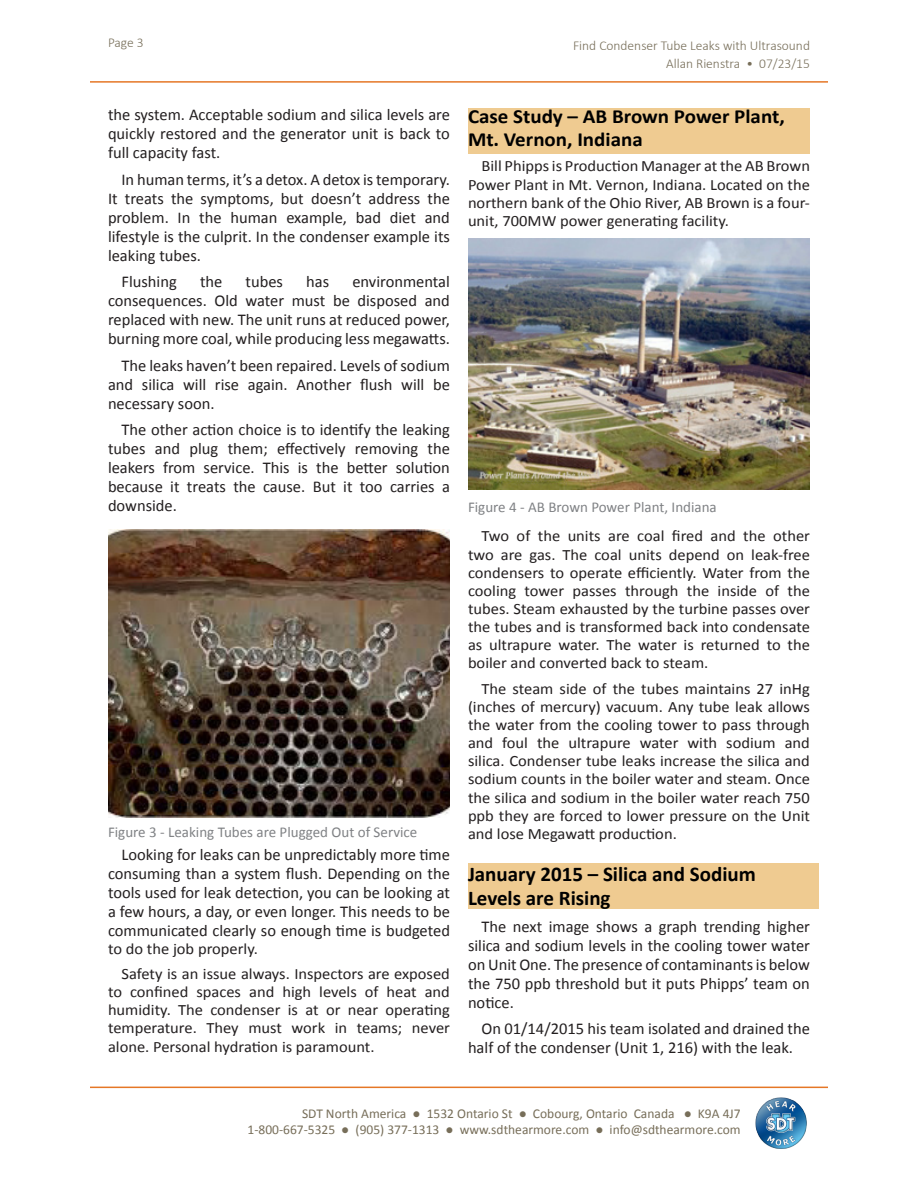
<style>
.page{position:relative;width:918px;height:1188px;background:#fff}
.page>*{position:absolute;margin:0;border:0;box-sizing:border-box;transform-origin:0 0}
.Heading_2{font:700 21px/24.2px "Calibri";color:#000}
.Heading_2-2{font:700 20.1px/23.1px "Calibri";color:#000;scale:1.05 1}
.Paragraph_Body{font:16.5px/18.9px "Calibri";color:#231f20;text-align:justify}
.Paragraph_Body-2{font:15.75px/18.1px "Calibri";color:#231f20;text-align:justify;scale:1.05 1}
.t1{font:15px "Calibri";color:#808285}
.t2{font:13.5px/16.2px "Calibri";color:#776e59;text-align:right}
.t3{font:300 13.5px "Calibri";color:#776e59}
</style>
<div class="page">
<hr style="left:90px;top:81px;width:738px;height:2px;background:#e57726">
<hr style="left:90px;top:1087px;width:738px;height:1px;background:#e57726">
<img style="left:755px;top:1097px;width:52px;height:52px">
<div style="left:468px;top:108px;width:342px;height:46px;background:#efcb91"></div>
<div style="left:468px;top:863px;width:351px;height:46px;background:#efcb91"></div>
<img style="left:108px;top:529px;width:342px;height:288px">
<img style="left:468px;top:239px;width:342px;height:250px">
<p class="t3" style="left:108px;top:34px;width:37px">Page 3</p>
<p class="Paragraph_Body" style="left:108px;top:106px;width:344px">the system. Acceptable sodium and silica levels are quickly restored and the generator unit is back to full capacity fast.</p>
<p class="Paragraph_Body" style="left:108px;top:170px;width:344px;text-indent:14px">In human terms, it’s a detox. A detox is temporary.<br>It treats the symptoms, but doesn’t address the problem. In the human example, bad diet and lifestyle is the culprit. In the condenser example its leaking tubes.</p>
<p class="Paragraph_Body" style="left:122px;top:272px;width:57px">Flushing</p>
<p class="Paragraph_Body" style="left:200px;top:272px;width:24px">the</p>
<p class="Paragraph_Body" style="left:246px;top:272px;width:39px">tubes</p>
<p class="Paragraph_Body" style="left:306px;top:272px;width:25px">has</p>
<p class="Paragraph_Body" style="left:108px;top:272px;width:344px;text-indent:244px">environmental consequences. Old water must be disposed and replaced with new. The unit runs at reduced power, burning more coal, while producing less megawatts.</p>
<p class="Paragraph_Body" style="left:108px;top:356px;width:344px;text-indent:14px">The leaks haven’t been repaired. Levels of sodium and silica will rise again. Another flush will be necessary soon.</p>
<p class="Paragraph_Body" style="left:108px;top:420px;width:344px;text-indent:14px">The other action choice is to identify the leaking tubes and plug them; effectively removing the leakers from service. This is the better solution because it treats the cause. But it too carries a downside.</p>
<p class="t1" style="left:108px;top:822px;width:311px">Figure 3 - Leaking Tubes are Plugged Out of Service</p>
<p class="Paragraph_Body" style="left:108px;top:845px;width:344px;text-indent:14px">Looking for leaks can be unpredictably more time consuming than a system flush. Depending on the tools used for leak detection, you can be looking at a few hours, a day, or even longer. This needs to be communicated clearly so enough time is budgeted</p>
<p class="Paragraph_Body-2" style="left:108px;top:939px;width:144px">to do the job properly.</p>
<p class="Paragraph_Body-2" style="left:108px;top:965px;width:327px;text-indent:14px">Safety is an issue always. Inspectors are exposed to confined spaces and high levels of heat and humidity. The condenser is at or near operating temperature. They must work in teams; never alone. Personal hydration is paramount.</p>
<p class="t3" style="left:573px;top:38px;width:238px">Find Condenser Tube Leaks with Ultrasound</p>
<p class="t3" style="left:666px;top:56px;width:145px">Allan Rienstra • 07/23/15</p>
<p class="Heading_2-2" style="left:468px;top:105px;width:303px">Case Study – AB Brown Power Plant,<br>Mt. Vernon, Indiana</p>
<p class="Paragraph_Body-2" style="left:468px;top:157px;width:327px;text-indent:14px">Bill Phipps is Production Manager at the AB Brown Power Plant in Mt. Vernon, Indiana. Located on the northern bank of the Ohio River, AB Brown is a four&shy;unit, 700MW power generating facility.</p>
<p class="t1" style="left:468px;top:497px;width:250px">Figure 4 - AB Brown Power Plant, Indiana</p>
<p class="Paragraph_Body-2" style="left:468px;top:527px;width:327px;text-indent:14px">Two of the units are coal fired and the other two are gas. The coal units depend on leak-free condensers to operate efficiently. Water from the cooling tower passes through the inside of the tubes. Steam exhausted by the turbine passes over the tubes and is transformed back into condensate as ultrapure water. The water is returned to the boiler and converted back to steam.</p>
<p class="Paragraph_Body-2" style="left:468px;top:679px;width:327px;text-indent:14px">The steam side of the tubes maintains 27 inHg (inches of mercury) vacuum. Any tube leak allows the water from the cooling tower to pass through and foul the ultrapure water with sodium and silica. Condenser tube leaks increase the silica and sodium counts in the boiler water and steam. Once the silica and sodium in the boiler water reach 750 ppb they are forced to lower pressure on the Unit and lose Megawatt production.</p>
<p class="Heading_2" style="left:468px;top:862px;width:289px">January 2015 – Silica and Sodium<br>Levels are Rising</p>
<p class="Paragraph_Body" style="left:468px;top:917px;width:344px;text-indent:14px">The next image shows a graph trending higher silica and sodium levels in the cooling tower water on Unit One. The presence of contaminants is below the 750 ppb threshold but it puts Phipps’ team on notice.</p>
<p class="Paragraph_Body" style="left:468px;top:1019px;width:344px;text-indent:14px">On 01/14/2015 his team isolated and drained the half of the condenser (Unit 1, 216) with the leak.</p>
<p class="t2" style="left:248px;top:1105px;width:495px">SDT North America ● 1532 Ontario St ● Cobourg, Ontario Canada ● K9A 4J7<br>1-800-667-5325 ● (905) 377-1313 ● www.sdthearmore.com ● info@sdthearmore.com</p>
</div>
